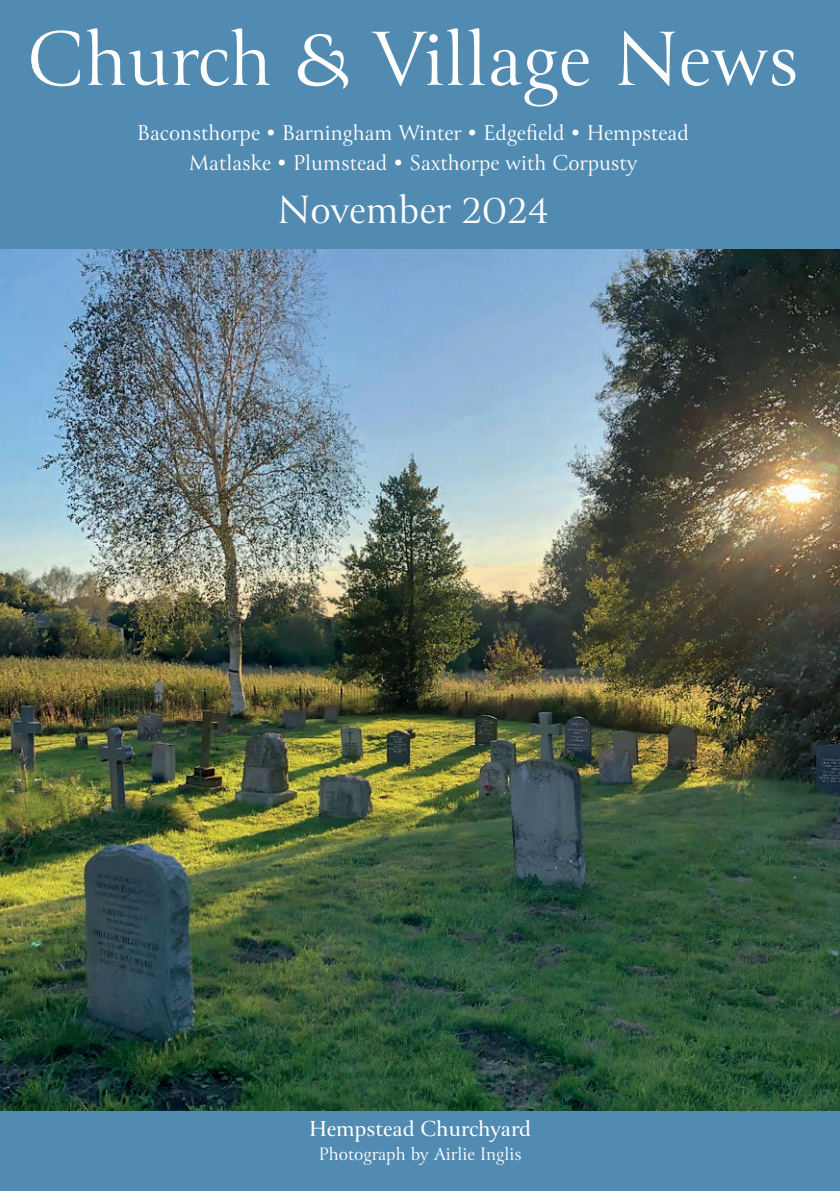
<style>
.page{position:relative;width:840px;height:1191px;background:#fff}
.page>*{position:absolute;margin:0;border:0;box-sizing:border-box;transform-origin:0 0}
.t1{font:86px "Canto";color:#fff}
.t2{font:44px "Canto";color:#fff}
.t3{font:24px/30px "Canto";color:#fff;text-align:center}
.t4{font:600 24px "Canto";color:#fff}
.t5{font:20px "Canto";color:#fff}
</style>
<div class="page">
<div style="left:0;top:0;width:839px;height:249px;background:#528bb2"></div>
<div style="left:0;top:1110px;width:839px;height:81px;background:#528bb2"></div>
<img style="left:0;top:249px;width:839px;height:861px">
<h1 class="t1" style="left:27px;top:6px;width:772px">Church &amp; Village News</h1>
<p class="t3" style="left:137px;top:119px;width:553px">Baconsthorpe • Barningham Winter • Edgefield • Hempstead<br>Matlaske • Plumstead • Saxthorpe with Corpusty</p>
<h2 class="t2" style="left:276px;top:182px;width:274px">November 2024</h2>
<p class="t4" style="left:308px;top:1113px;width:224px">Hempstead Churchyard</p>
<p class="t5" style="left:318px;top:1141px;width:204px">Photograph by Airlie Inglis</p>
</div>
